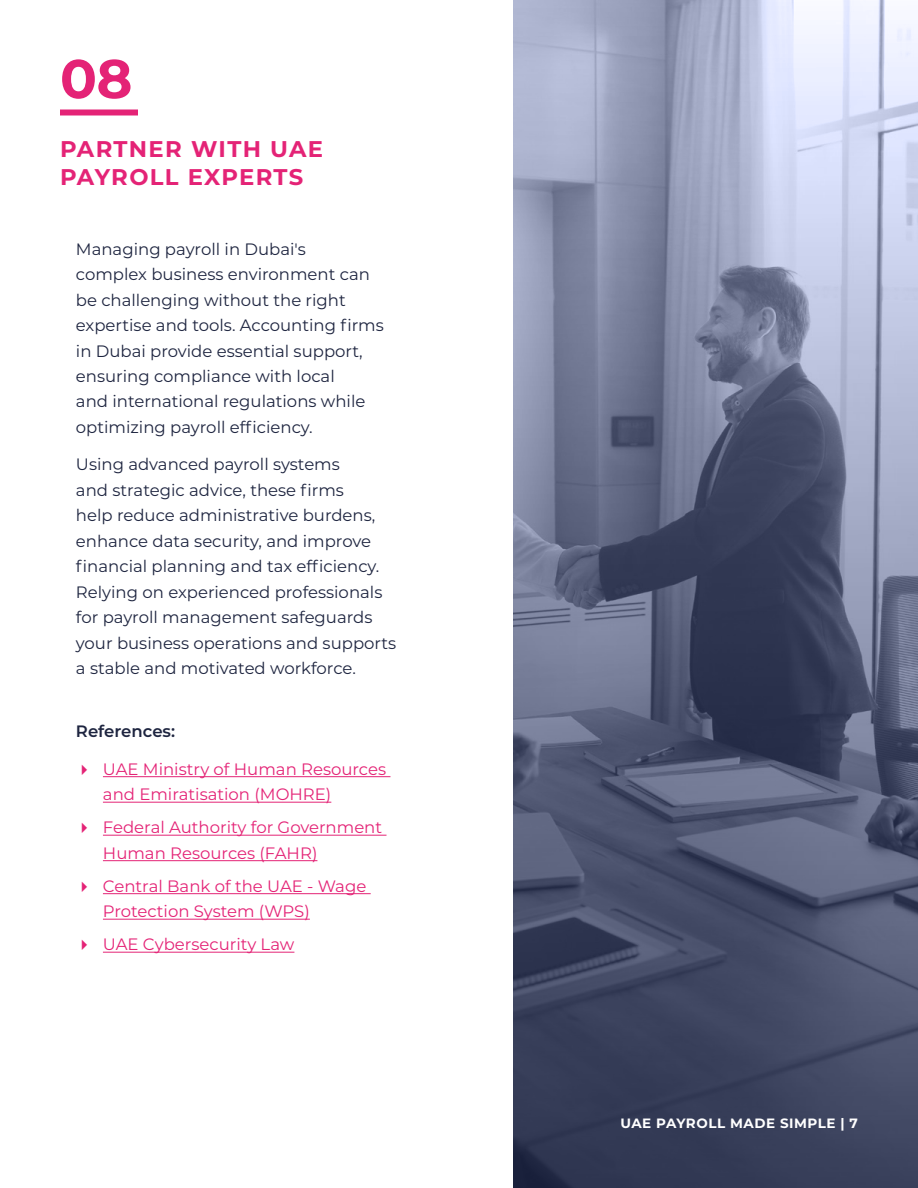
<style>
.page{position:relative;width:918px;height:1188px;background:#fff}
.page>*{position:absolute;margin:0;border:0;box-sizing:border-box;transform-origin:0 0}
.t1{font:700 54.45px "Montserrat";color:#e42376}
.t2{font:700 22.65px/28.7px "Montserrat";letter-spacing:.055em;color:#e42376}
.t3{font:16.5px/25.5px "Montserrat";color:#1e2540}
.t4{font:16.5px/25.5px "Montserrat";color:#e42376}
.t5{font:600 16.5px "Montserrat";color:#1e2540}
.t6{font:700 13.5px "Montserrat";letter-spacing:.04em;color:#fff}
</style>
<div class="page">
<svg style="left:513px;top:0;width:405px;height:1188px;background:#6c738e"></svg>
<div style="left:60px;top:110px;width:78px;height:6px;background:#e42376"></div>
<hr style="left:103px;top:776px;width:287px;height:1px;background:#e42376">
<hr style="left:103px;top:802px;width:228px;height:1px;background:#e42376">
<hr style="left:103px;top:835px;width:284px;height:1px;background:#e42376">
<hr style="left:103px;top:860px;width:214px;height:1px;background:#e42376">
<hr style="left:103px;top:893px;width:268px;height:1px;background:#e42376">
<hr style="left:103px;top:919px;width:207px;height:1px;background:#e42376">
<hr style="left:103px;top:952px;width:191px;height:1px;background:#e42376">
<h1 class="t1" style="left:60px;top:40px;width:74px">08</h1>
<h2 class="t2" style="left:60px;top:133px;width:265px">PARTNER WITH UAE<br>PAYROLL EXPERTS</h2>
<p class="t3" style="left:76px;top:235px;width:309px">Managing payroll in Dubai's<br>complex business environment can be challenging without the right expertise and tools. Accounting firms in Dubai provide essential support, ensuring compliance with local<br>and international regulations while optimizing payroll efficiency.</p>
<p class="t3" style="left:76px;top:451px;width:322px">Using advanced payroll systems<br>and strategic advice, these firms<br>help reduce administrative burdens, enhance data security, and improve financial planning and tax efficiency.<br>Relying on experienced professionals for payroll management safeguards your business operations and supports a stable and motivated workforce.</p>
<p class="t5" style="left:76px;top:720px;width:101px">References:</p>
<p class="t4" style="left:103px;top:756px;width:285px">UAE Ministry of Human Resources and Emiratisation (MOHRE)</p>
<p class="t4" style="left:103px;top:814px;width:281px">Federal Authority for Government<br>Human Resources (FAHR)</p>
<p class="t4" style="left:103px;top:873px;width:265px">Central Bank of the UAE - Wage<br>Protection System (WPS)</p>
<p class="t4" style="left:103px;top:931px;width:193px">UAE Cybersecurity Law</p>
<p class="t6" style="left:620px;top:1113px;width:239px">UAE PAYROLL MADE SIMPLE | 7</p>
</div>
